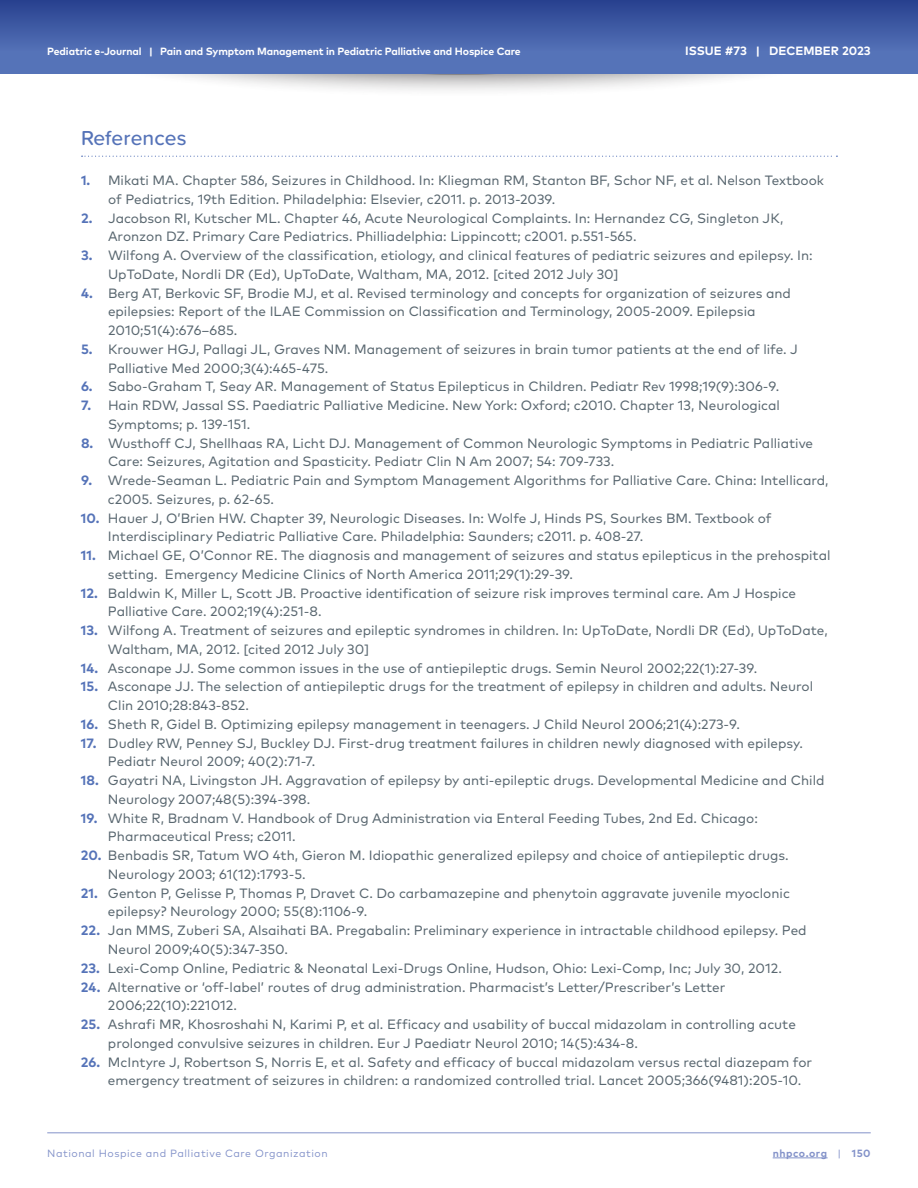
<style>
.page{position:relative;width:918px;height:1188px;background:#fff}
.page>*{position:absolute;margin:0;border:0;box-sizing:border-box;transform-origin:0 0}
.t1{font:500 21px "Proxima Soft";letter-spacing:.005em;color:#5573b8}
.t2{font:13.5px/18.8px "Mark Pro";color:#596770}
.t3{font:700 12px "Mark Pro";color:#fff}
.t4{font:700 10.5px "Mark Pro";letter-spacing:-.01em;color:#fff}
.t5{font:10.5px "Mark Pro";letter-spacing:.05em;color:#8392c9}
.t6{font:700 10.5px "Mark Pro";letter-spacing:.05em;color:#8392c9}
.s1{font-weight:700;color:#5573b8}
.s2{font-weight:400}
</style>
<div class="page">
<div style="left:60px;top:0;width:798px;height:97px;background:#231f20;opacity:.75"></div>
<div style="left:0;top:0;width:918px;height:74px;background:#5573b8"></div>
<div style="left:0;top:0;width:918px;height:51px;background:linear-gradient(to bottom,#28408e,#5371b7)"></div>
<hr style="left:773px;top:1158px;width:55px;height:1px;background:#8392c9">
<hr style="left:47px;top:1133px;width:824px;height:1px;background:#8392c9">
<svg style="left:82px;top:156px;width:755px;height:1px"></svg>
<p class="t4" style="left:47px;top:43px;width:475px">Pediatric e-Journal | Pain and Symptom Management in Pediatric Palliative and Hospice Care</p>
<p class="t3" style="left:685px;top:42px;width:187px">ISSUE #73 | DECEMBER 2023</p>
<h1 class="t1" style="left:81px;top:122px;width:107px">References</h1>
<p class="t2" style="left:108px;top:170px;width:718px;text-indent:-27px"><span class="s1">1.</span> Mikati MA. Chapter 586, Seizures in Childhood. In: Kliegman RM, Stanton BF, Schor NF, et al. Nelson Textbook of Pediatrics, 19th Edition. Philadelphia: Elsevier, c2011. p. 2013-2039.</p>
<p class="t2" style="left:108px;top:207px;width:677px;text-indent:-27px"><span class="s1">2.</span> Jacobson RI, Kutscher ML. Chapter 46, Acute Neurological Complaints. In: Hernandez CG, Singleton JK,<br>Aronzon DZ. Primary Care Pediatrics. Philliadelphia: Lippincott; c2001. p.551-565.</p>
<p class="t2" style="left:108px;top:245px;width:706px;text-indent:-27px"><span class="s1">3.</span> Wilfong A. Overview of the classification, etiology, and clinical features of pediatric seizures and epilepsy. In:<br>UpToDate, Nordli DR (Ed), UpToDate, Waltham, MA, 2012. [cited 2012 July 30]</p>
<p class="t2" style="left:108px;top:282px;width:685px;text-indent:-27px"><span class="s1">4.</span> Berg AT, Berkovic SF, Brodie MJ, et al. Revised terminology and concepts for organization of seizures and epilepsies: Report of the ILAE Commission on Classification and Terminology, 2005-2009. Epilepsia<br>2010;51(4):676–685.</p>
<p class="t2" style="left:108px;top:339px;width:691px;text-indent:-27px"><span class="s1">5.</span> Krouwer HGJ, Pallagi JL, Graves NM. Management of seizures in brain tumor patients at the end of life. J<br>Palliative Med 2000;3(4):465-475.</p>
<p class="t2" style="left:81px;top:376px;width:700px"><span class="s1">6.</span> Sabo-Graham T, Seay AR. Management of Status Epilepticus in Children. Pediatr Rev 1998;19(9):306-9.</p>
<p class="t2" style="left:108px;top:395px;width:673px;text-indent:-27px"><span class="s1">7.</span> Hain RDW, Jassal SS. Paediatric Palliative Medicine. New York: Oxford; c2010. Chapter 13, Neurological<br>Symptoms; p. 139-151.</p>
<p class="t2" style="left:108px;top:432px;width:707px;text-indent:-27px"><span class="s1">8.</span> Wusthoff CJ, Shellhaas RA, Licht DJ. Management of Common Neurologic Symptoms in Pediatric Palliative<br>Care: Seizures, Agitation and Spasticity. Pediatr Clin N Am 2007; 54: 709-733.</p>
<p class="t2" style="left:108px;top:470px;width:722px;text-indent:-27px"><span class="s1">9.</span> Wrede-Seaman L. Pediatric Pain and Symptom Management Algorithms for Palliative Care. China: Intellicard, c2005. Seizures, p. 62-65.</p>
<p class="t2" style="left:108px;top:507px;width:665px;text-indent:-27px"><span class="s1">10.</span> Hauer J, O’Brien HW. Chapter 39, Neurologic Diseases. In: Wolfe J, Hinds PS, Sourkes BM. Textbook of<br>Interdisciplinary Pediatric Palliative Care. Philadelphia: Saunders; c2011. p. 408-27.</p>
<p class="t2" style="left:108px;top:545px;width:724px;text-indent:-27px"><span class="s1">11.</span> Michael GE, O’Connor RE. The diagnosis and management of seizures and status epilepticus in the prehospital setting. Emergency Medicine Clinics of North America 2011;29(1):29-39.</p>
<p class="t2" style="left:108px;top:582px;width:690px;text-indent:-27px"><span class="s1">12.</span> Baldwin K, Miller L, Scott JB. Proactive identification of seizure risk improves terminal care. Am J Hospice<br>Palliative Care. 2002;19(4):251-8.</p>
<p class="t2" style="left:108px;top:620px;width:721px;text-indent:-27px"><span class="s1">13.</span> Wilfong A. Treatment of seizures and epileptic syndromes in children. In: UpToDate, Nordli DR (Ed), UpToDate,<br>Waltham, MA, 2012. [cited 2012 July 30]</p>
<p class="t2" style="left:81px;top:658px;width:678px"><span class="s1">14.</span> Asconape JJ. Some common issues in the use of antiepileptic drugs. Semin Neurol 2002;22(1):27-39.</p>
<p class="t2" style="left:108px;top:676px;width:707px;text-indent:-27px"><span class="s1">15.</span> Asconape JJ. The selection of antiepileptic drugs for the treatment of epilepsy in children and adults. Neurol<br>Clin 2010;28:843-852.</p>
<p class="t2" style="left:81px;top:714px;width:660px"><span class="s1">16.</span> Sheth R, Gidel B. Optimizing epilepsy management in teenagers. J Child Neurol 2006;21(4):273-9.</p>
<p class="t2" style="left:108px;top:733px;width:696px;text-indent:-27px"><span class="s1">17.</span> Dudley RW, Penney SJ, Buckley DJ. First-drug treatment failures in children newly diagnosed with epilepsy.<br>Pediatr Neurol 2009; 40(2):71-7.</p>
<p class="t2" style="left:108px;top:770px;width:718px;text-indent:-27px"><span class="s1">18.</span> Gayatri NA, Livingston JH. Aggravation of epilepsy by anti-epileptic drugs. Developmental Medicine and Child<br>Neurology 2007;48(5):394-398.</p>
<p class="t2" style="left:108px;top:808px;width:651px;text-indent:-27px"><span class="s1">19.</span> White R, Bradnam V. Handbook of Drug Administration via Enteral Feeding Tubes, 2nd Ed. Chicago:<br>Pharmaceutical Press; c2011.</p>
<p class="t2" style="left:108px;top:845px;width:682px;text-indent:-27px"><span class="s1">20.</span> Benbadis SR, Tatum WO 4th, Gieron M. Idiopathic generalized epilepsy and choice of antiepileptic drugs.<br>Neurology 2003; 61(12):1793-5.</p>
<p class="t2" style="left:108px;top:883px;width:683px;text-indent:-27px"><span class="s1">21.</span> Genton P, Gelisse P, Thomas P, Dravet C. Do carbamazepine and phenytoin aggravate juvenile myoclonic epilepsy? Neurology 2000; 55(8):1106-9.</p>
<p class="t2" style="left:108px;top:920px;width:700px;text-indent:-27px"><span class="s1">22.</span> Jan MMS, Zuberi SA, Alsaihati BA. Pregabalin: Preliminary experience in intractable childhood epilepsy. Ped<br>Neurol 2009;40(5):347-350.</p>
<p class="t2" style="left:81px;top:958px;width:702px"><span class="s1">23.</span> Lexi-Comp Online, Pediatric &amp; Neonatal Lexi-Drugs Online, Hudson, Ohio: Lexi-Comp, Inc; July 30, 2012.</p>
<p class="t2" style="left:108px;top:976px;width:619px;text-indent:-27px"><span class="s1">24.</span> Alternative or ‘off-label’ routes of drug administration. Pharmacist’s Letter/Prescriber’s Letter<br>2006;22(10):221012.</p>
<p class="t2" style="left:108px;top:1014px;width:689px;text-indent:-27px"><span class="s1">25.</span> Ashrafi MR, Khosroshahi N, Karimi P, et al. Efficacy and usability of buccal midazolam in controlling acute prolonged convulsive seizures in children. Eur J Paediatr Neurol 2010; 14(5):434-8.</p>
<p class="t2" style="left:108px;top:1051px;width:706px;text-indent:-27px"><span class="s1">26.</span> McIntyre J, Robertson S, Norris E, et al. Safety and efficacy of buccal midazolam versus rectal diazepam for emergency treatment of seizures in children: a randomized controlled trial. Lancet 2005;366(9481):205-10.</p>
<p class="t5" style="left:47px;top:1145px;width:282px">National Hospice and Palliative Care Organization</p>
<p class="t6" style="left:773px;top:1145px;width:100px">nhpco.org <span class="s2">|</span> 150</p>
</div>
